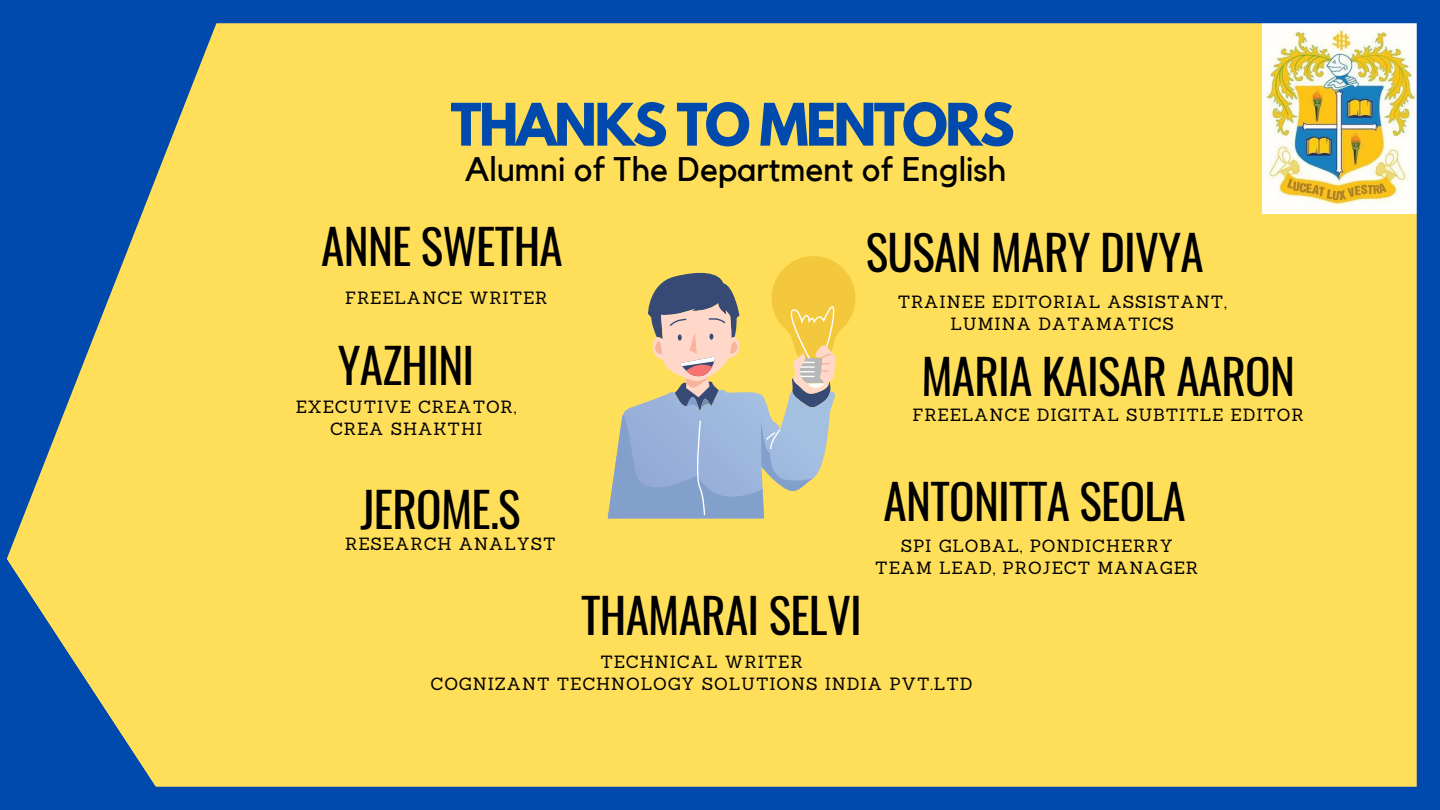
<style>
.page{position:relative;width:1440px;height:810px;background:#ffde59}
.page>*{position:absolute;margin:0;border:0;box-sizing:border-box;transform-origin:0 0}
.t1{font:700 52px "League Spartan";letter-spacing:-.05em;color:#004aad}
.t2{font:47.3px "Oswald";letter-spacing:-.015em;color:#000}
.t3{font:34px "Kollektif";color:#000}
.t4{font:17.3px/22.3px "Sanchez";letter-spacing:.05em;color:#000;text-align:center}
</style>
<div class="page">
<svg style="left:0;top:0;width:446px;height:555px"></svg>
<svg style="left:0;top:555px;width:239px;height:255px"></svg>
<svg style="left:608px;top:256px;width:248px;height:262px"></svg>
<img style="left:1263px;top:23px;width:154px;height:191px">
<div style="left:151px;top:787px;width:1289px;height:23px;background:#004aad"></div>
<div style="left:161px;top:0;width:1279px;height:23px;background:#004aad"></div>
<div style="left:1417px;top:0;width:23px;height:810px;background:#004aad"></div>
<h1 class="t1" style="left:451px;top:99px;width:566px">THANKS TO MENTORS</h1>
<h3 class="t3" style="left:465px;top:154px;width:543px">Alumni of The Department of English</h3>
<h2 class="t2" style="left:321px;top:209px;width:243px">ANNE SWETHA</h2>
<p class="t4" style="left:345px;top:287px;width:204px">FREELANCE WRITER</p>
<h2 class="t2" style="left:338px;top:328px;width:138px">YAZHINI</h2>
<p class="t4" style="left:296px;top:396px;width:222px">EXECUTIVE CREATOR,<br>CREA SHAKTHI</p>
<h2 class="t2" style="left:360px;top:472px;width:162px">JEROME.S</h2>
<p class="t4" style="left:345px;top:533px;width:212px">RESEARCH ANALYST</p>
<h2 class="t2" style="left:866px;top:215px;width:339px">SUSAN MARY DIVYA</h2>
<p class="t4" style="left:898px;top:291px;width:331px">TRAINEE EDITORIAL ASSISTANT,<br>LUMINA DATAMATICS</p>
<h2 class="t2" style="left:921px;top:340px;width:375px">MARIA KAISAR AARON</h2>
<p class="t4" style="left:913px;top:403px;width:393px">FREELANCE DIGITAL SUBTITLE EDITOR</p>
<h2 class="t2" style="left:884px;top:465px;width:304px">ANTONITTA SEOLA</h2>
<p class="t4" style="left:875px;top:535px;width:324px">SPI GLOBAL, PONDICHERRY<br>TEAM LEAD, PROJECT MANAGER</p>
<h2 class="t2" style="left:581px;top:578px;width:282px">THAMARAI SELVI</h2>
<p class="t4" style="left:431px;top:650px;width:543px">TECHNICAL WRITER<br>COGNIZANT TECHNOLOGY SOLUTIONS INDIA PVT.LTD</p>
</div>
